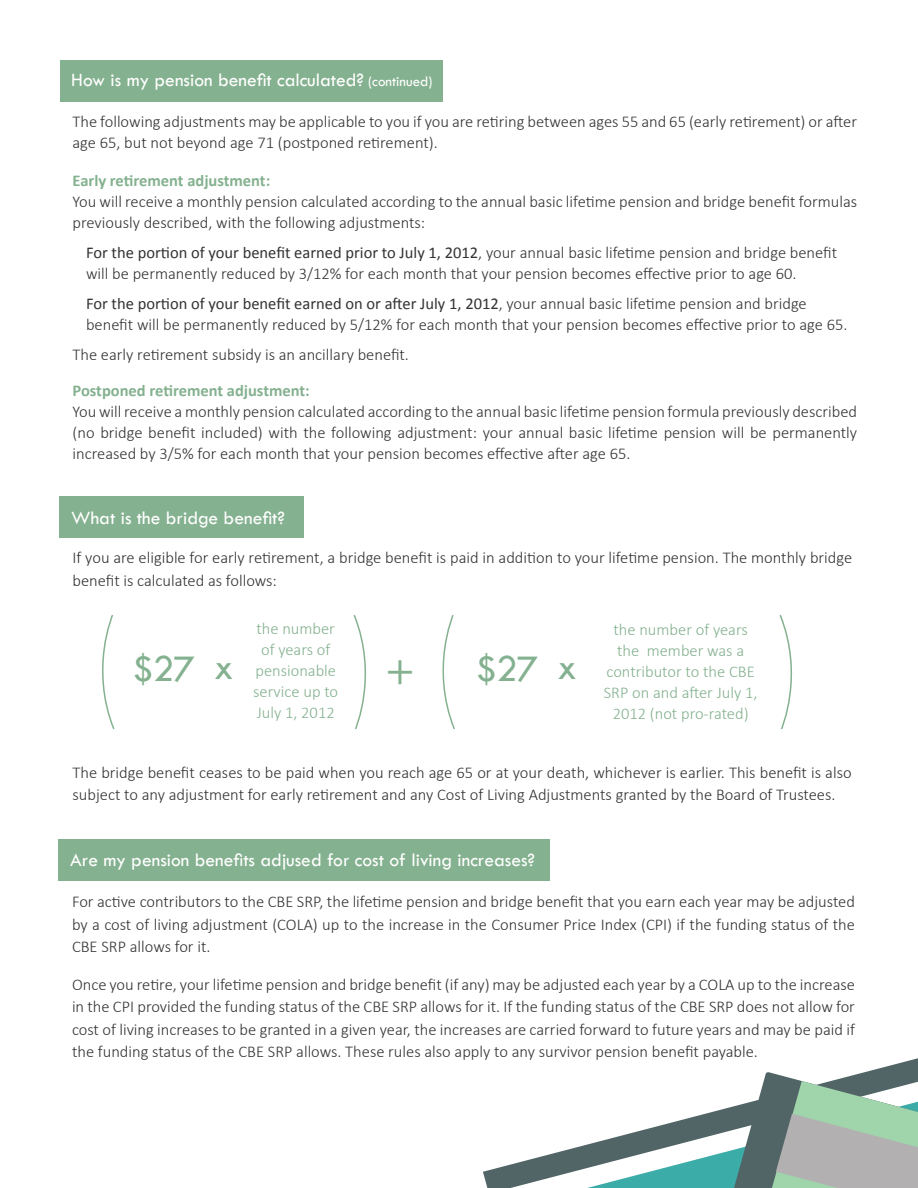
<style>
.page{position:relative;width:918px;height:1188px;background:#fff}
.page>*{position:absolute;margin:0;border:0;box-sizing:border-box;transform-origin:0 0}
.t1{font:45px "Tw Cen";color:#84b18f}
.t2{font:39px "Tw Cen";color:#84b18f}
.t3{font:19.5px "Tw Cen";color:#fff}
.t4{font:300 16.5px/22.5px "Calibri";color:#333}
.t5{font:300 16.5px/21px "Calibri";color:#84b18f;text-align:center}
.t6{font:700 16.5px "Calibri";color:#84b18f}
.s1{font-size:15px}
.s2{font-weight:400}
</style>
<div class="page">
<div style="left:60px;top:497px;width:244px;height:41px;background:#84b18f"></div>
<svg style="left:102px;top:615px;width:13px;height:114px"></svg>
<svg style="left:353px;top:615px;width:13px;height:114px"></svg>
<svg style="left:442px;top:615px;width:13px;height:114px"></svg>
<svg style="left:779px;top:615px;width:13px;height:114px"></svg>
<div style="left:58px;top:839px;width:492px;height:42px;background:#84b18f"></div>
<svg style="left:483px;top:1058px;width:435px;height:130px"></svg>
<svg style="left:587px;top:1072px;width:331px;height:116px"></svg>
<div style="left:60px;top:60px;width:382px;height:42px;background:#84b18f"></div>
<p class="t3" style="left:71px;top:68px;width:363px">How is my pension benefit calculated? <span class="s1">(continued)</span></p>
<p class="t4" style="left:73px;top:111px;width:786px;line-height:21px">The following adjustments may be applicable to you if you are retiring between ages 55 and 65 (early retirement) or after age 65, but not beyond age 71 (postponed retirement).</p>
<p class="t6" style="left:73px;top:170px;width:199px">Early retirement adjustment:</p>
<p class="t4" style="left:73px;top:191px;width:786px;line-height:21px">You will receive a monthly pension calculated according to the annual basic lifetime pension and bridge benefit formulas previously described, with the following adjustments:</p>
<p class="t4" style="left:86px;top:242px;width:753px;line-height:21px"><span class="s2">For the portion of your benefit earned prior to July 1, 2012</span>, your annual basic lifetime pension and bridge benefit will be permanently reduced by 3/12% for each month that your pension becomes effective prior to age 60.</p>
<p class="t4" style="left:86px;top:293px;width:763px;line-height:21px"><span class="s2">For the portion of your benefit earned on or after July 1, 2012</span>, your annual basic lifetime pension and bridge benefit will be permanently reduced by 5/12% for each month that your pension becomes effective prior to age 65.</p>
<p class="t4" style="left:73px;top:343px;width:338px">The early retirement subsidy is an ancillary benefit.</p>
<p class="t6" style="left:73px;top:380px;width:239px">Postponed retirement adjustment:</p>
<p class="t4" style="left:73px;top:401px;width:786px;line-height:21px;text-align:justify">You will receive a monthly pension calculated according to the annual basic lifetime pension formula previously described (no bridge benefit included) with the following adjustment: your annual basic lifetime pension will be permanently increased by 3/5% for each month that your pension becomes effective after age 65.</p>
<p class="t3" style="left:71px;top:506px;width:215px">What is the bridge benefit?</p>
<p class="t4" style="left:73px;top:546px;width:781px">If you are eligible for early retirement, a bridge benefit is paid in addition to your lifetime pension. The monthly bridge benefit is calculated as follows:</p>
<p class="t2" style="left:132px;top:645px;width:65px">$27</p>
<p class="t2" style="left:214px;top:643px;width:21px">x</p>
<p class="t5" style="left:253px;top:618px;width:86px">the number of years of pensionable service up to<br>July 1, 2012</p>
<p class="t1" style="left:385px;top:646px;width:32px">+</p>
<p class="t2" style="left:475px;top:645px;width:65px">$27</p>
<p class="t2" style="left:558px;top:643px;width:21px">x</p>
<p class="t5" style="left:604px;top:618px;width:155px">the number of years the member was a contributor to the CBE<br>SRP on and after July 1,<br>2012 (not pro-rated)</p>
<p class="t4" style="left:73px;top:761px;width:781px">The bridge benefit ceases to be paid when you reach age 65 or at your death, whichever is earlier. This benefit is also subject to any adjustment for early retirement and any Cost of Living Adjustments granted by the Board of Trustees.</p>
<p class="t3" style="left:70px;top:848px;width:467px">Are my pension benefits adjused for cost of living increases?</p>
<p class="t4" style="left:72px;top:891px;width:785px;text-align:justify">For active contributors to the CBE SRP, the lifetime pension and bridge benefit that you earn each year may be adjusted by a cost of living adjustment (COLA) up to the increase in the Consumer Price Index (CPI) if the funding status of the CBE SRP allows for it.</p>
<p class="t4" style="left:72px;top:973px;width:785px;text-align:justify">Once you retire, your lifetime pension and bridge benefit (if any) may be adjusted each year by a COLA up to the increase in the CPI provided the funding status of the CBE SRP allows for it. If the funding status of the CBE SRP does not allow for cost of living increases to be granted in a given year, the increases are carried forward to future years and may be paid if the funding status of the CBE SRP allows. These rules also apply to any survivor pension benefit payable.</p>
</div>
